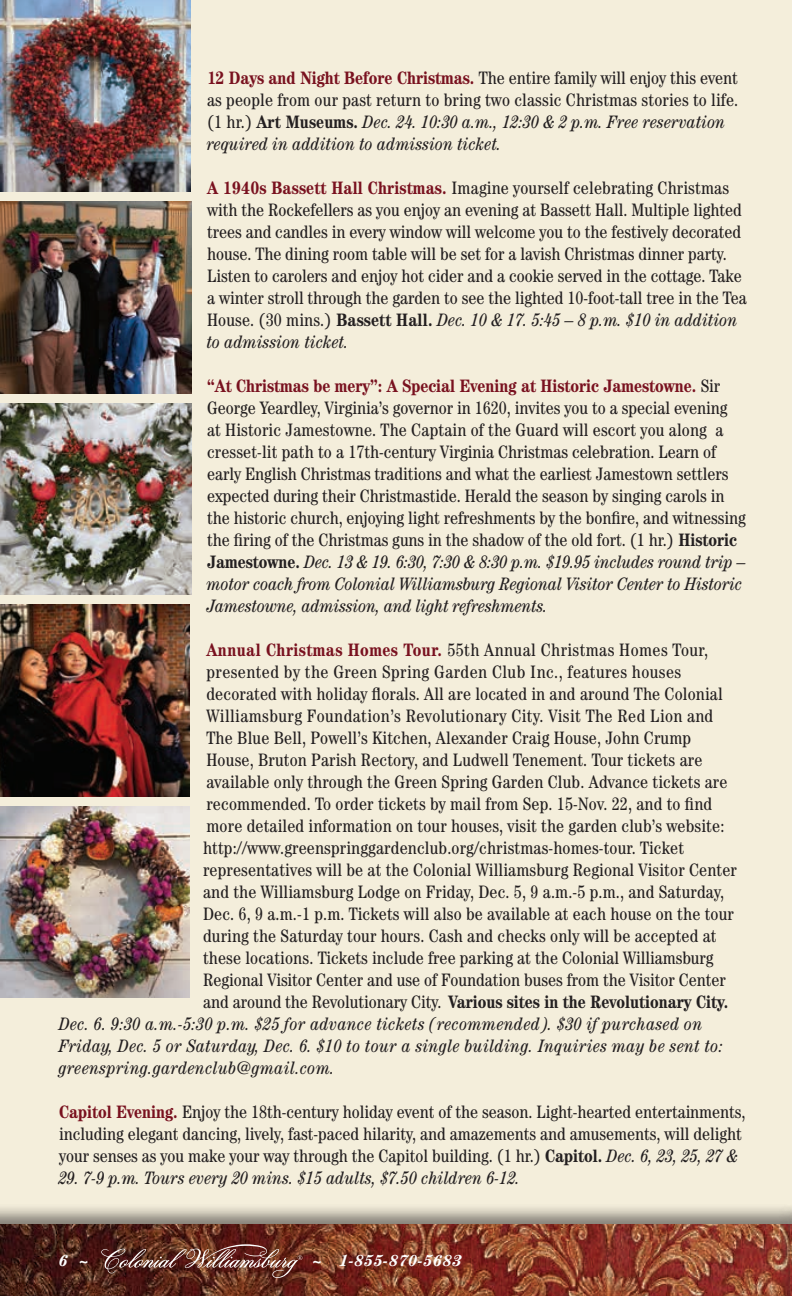
<style>
.page{position:relative;width:792px;height:1296px;background:#f4eedb}
.page>*{position:absolute;margin:0;border:0;box-sizing:border-box;transform-origin:0 0}
.t1{font:condensed 18px/22px "Century Std";color:#231f20}
.t2{font:italic condensed 18px "Century Std";letter-spacing:.025em;color:#231f20}
.t3{font:condensed 18px "Century Std";letter-spacing:.025em;color:#231f20}
.t4{font:700 condensed 18px "Century Std";color:#231f20}
.t5{font:italic 700 condensed 16px "Century Std";letter-spacing:.05em;color:#fff;scale:1.1 1}
.s1{font-weight:700;color:#79111f}
.s2{font-weight:700}
.s3{font-style:italic}
.s4{font-weight:400}
</style>
<div class="page">
<img style="left:0;top:202px;width:192px;height:191px">
<img style="left:0;top:403px;width:192px;height:192px">
<img style="left:0;top:0;width:191px;height:192px">
<img style="left:0;top:806px;width:189px;height:192px">
<img style="left:0;top:605px;width:189px;height:191px">
<div style="left:0;top:1202px;width:792px;height:94px;background:#231f20;opacity:.55"></div>
<img style="left:0;top:1224px;width:778px;height:72px">
<div style="left:778px;top:1202px;width:14px;height:94px;background:#231f20;opacity:.55"></div>
<img style="left:101px;top:1244px;width:201px;height:34px">
<p class="t1" style="left:207px;top:67px;width:533px"><span class="s1">12 Days and Night Before Christmas.</span> The entire family will enjoy this event as people from our past return to bring two classic Christmas stories to life. (1 hr.) <span class="s2">Art Museums.</span> <span class="s3">Dec. 24. 10:30 a.m., 12:30 &amp; 2 p.m. Free reservation required in addition to admission ticket.</span></p>
<p class="t1" style="left:207px;top:177px;width:541px"><span class="s1">A 1940s Bassett Hall Christmas.</span> Imagine yourself celebrating Christmas with the Rockefellers as you enjoy an evening at Bassett Hall. Multiple lighted trees and candles in every window will welcome you to the festively decorated house. The dining room table will be set for a lavish Christmas dinner party.<br>Listen to carolers and enjoy hot cider and a cookie served in the cottage. Take a winter stroll through the garden to see the lighted 10-foot-tall tree in the Tea House. (30 mins.) <span class="s2">Bassett Hall.</span> <span class="s3">Dec. 10 &amp; 17. 5:45 – 8 p.m. $10 in addition to admission ticket.</span></p>
<p class="t1" style="left:207px;top:375px;width:541px"><span class="s1">“At Christmas be mery”: A Special Evening at Historic Jamestowne.</span> Sir George Yeardley, Virginia’s governor in 1620, invites you to a special evening<br>at Historic Jamestowne. The Captain of the Guard will escort you along a cresset-lit path to a 17th-century Virginia Christmas celebration. Learn of early English Christmas traditions and what the earliest Jamestown settlers expected during their Christmastide. Herald the season by singing carols in the historic church, enjoying light refreshments by the bonfire, and witnessing the firing of the Christmas guns in the shadow of the old fort. (1 hr.) <span class="s2">Historic Jamestowne.</span> <span class="s3">Dec. 13 &amp; 19. 6:30, 7:30 &amp; 8:30 p.m. $19.95 includes round trip – motor coach from Colonial Williamsburg Regional Visitor Center to Historic Jamestowne, admission, and light refreshments.</span></p>
<p class="t3" style="left:206px;top:640px;width:503px"><span class="s1">Annual Christmas Homes Tour.</span> 55th Annual Christmas Homes Tour,</p>
<p class="t3" style="left:206px;top:662px;width:476px">presented by the Green Spring Garden Club Inc., features houses</p>
<p class="t1" style="left:206px;top:683px;width:518px">decorated with holiday florals. All are located in and around The Colonial</p>
<p class="t3" style="left:206px;top:706px;width:508px">Williamsburg Foundation’s Revolutionary City. Visit The Red Lion and</p>
<p class="t1" style="left:206px;top:727px;width:486px">The Blue Bell, Powell’s Kitchen, Alexander Craig House, John Crump</p>
<p class="t1" style="left:206px;top:749px;width:497px">House, Bruton Parish Rectory, and Ludwell Tenement. Tour tickets are</p>
<p class="t1" style="left:206px;top:771px;width:522px">available only through the Green Spring Garden Club. Advance tickets are</p>
<p class="t1" style="left:206px;top:793px;width:507px">recommended. To order tickets by mail from Sep. 15-Nov. 22, and to find</p>
<p class="t1" style="left:206px;top:815px;width:519px">more detailed information on tour houses, visit the garden club’s website:</p>
<p class="t1" style="left:203px;top:837px;width:483px">http://www.greenspringgardenclub.org/christmas-homes-tour. Ticket</p>
<p class="t1" style="left:203px;top:859px;width:535px">representatives will be at the Colonial Williamsburg Regional Visitor Center</p>
<p class="t1" style="left:203px;top:881px;width:523px">and the Williamsburg Lodge on Friday, Dec. 5, 9 a.m.-5 p.m., and Saturday,</p>
<p class="t1" style="left:203px;top:903px;width:532px">Dec. 6, 9 a.m.-1 p.m. Tickets will also be available at each house on the tour</p>
<p class="t1" style="left:203px;top:925px;width:515px">during the Saturday tour hours. Cash and checks only will be accepted at</p>
<p class="t1" style="left:203px;top:947px;width:512px">these locations. Tickets include free parking at the Colonial Williamsburg</p>
<p class="t1" style="left:203px;top:969px;width:524px">Regional Visitor Center and use of Foundation buses from the Visitor Center</p>
<p class="t4" style="left:203px;top:991px;width:527px"><span class="s4">and around the Revolutionary City.</span> Various sites in the Revolutionary City.</p>
<p class="t2" style="left:59px;top:1014px;width:645px">Dec. 6. 9:30 a.m.-5:30 p.m. $25 for advance tickets (recommended). $30 if purchased on</p>
<p class="t2" style="left:59px;top:1036px;width:666px">Friday, Dec. 5 or Saturday, Dec. 6. $10 to tour a single building. Inquiries may be sent to:</p>
<p class="t2" style="left:59px;top:1058px;width:277px">greenspring.gardenclub@gmail.com.</p>
<p class="t1" style="left:59px;top:1101px;width:688px"><span class="s1">Capitol Evening.</span> Enjoy the 18th-century holiday event of the season. Light-hearted entertainments, including elegant dancing, lively, fast-paced hilarity, and amazements and amusements, will delight your senses as you make your way through the Capitol building. (1 hr.) <span class="s2">Capitol.</span> <span class="s3">Dec. 6, 23, 25, 27 &amp;</span></p>
<p class="t2" style="left:59px;top:1168px;width:463px">29. 7-9 p.m. Tours every 20 mins. $15 adults, $7.50 children 6-12.</p>
<p class="t5" style="left:59px;top:1251px;width:29px">6 ~</p>
<p class="t5" style="left:312px;top:1251px;width:137px">~ 1-855-870-5683</p>
</div>
